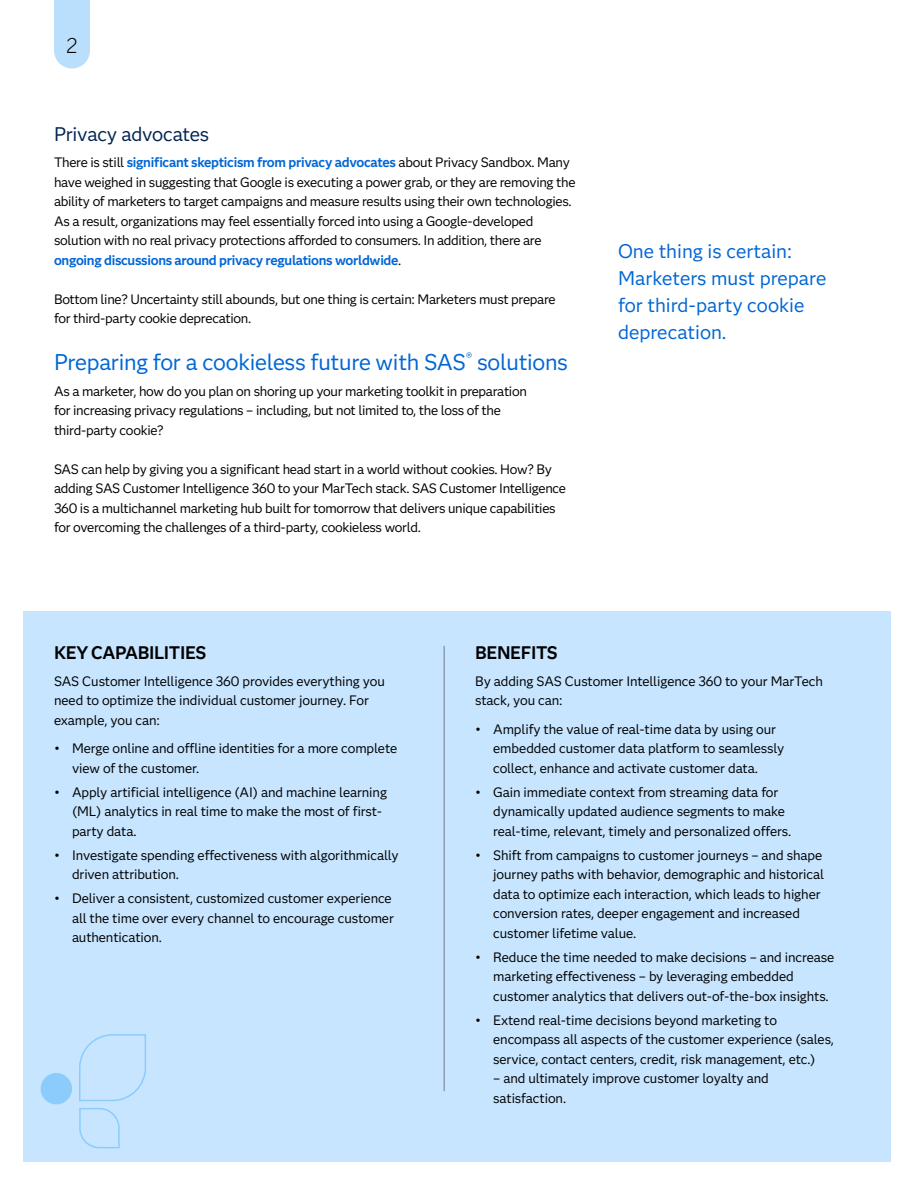
<style>
.page{position:relative;width:918px;height:1188px;background:#fff}
.page>*{position:absolute;margin:0;border:0;box-sizing:border-box;transform-origin:0 0}
.Subhead-1{font:22.5px "Anova";letter-spacing:-.01em;color:#0066d5}
.t1{font:300 21px "Anova";color:#000}
.t2{font:19.5px/27px "Anova";color:#0066d5}
.Subhead-2{font:19.5px "Anova";letter-spacing:-.01em;color:#002454}
.Body{font:700 18px "Anova";letter-spacing:-.02em;color:#000}
.Body-2{font:13.5px/19.5px "Anova";letter-spacing:-.015em;color:#000}
.Body_Before_bullet{font:13.5px/19.5px "Anova";letter-spacing:-.005em;color:#000}
.s1{font-weight:700;color:#0066d5}
</style>
<div class="page">
<div style="left:54px;top:0;width:36px;height:68px;background:#badffd"></div>
<div style="left:23px;top:611px;width:868px;height:551px;background:#c7e5fe"></div>
<hr style="left:444px;top:646px;width:1px;height:445px;background:#7a889c">
<div style="left:41px;top:1073px;width:31px;height:31px;background:#8cccfd;border-radius:50%"></div>
<svg style="left:79px;top:1034px;width:67px;height:115px"></svg>
<h2 class="t1" style="left:66px;top:32px;width:13px">2</h2>
<h3 class="Subhead-2" style="left:54px;top:120px;width:157px">Privacy advocates</h3>
<p class="Body-2" style="left:54px;top:152px;width:523px">There is still <span class="s1">significant skepticism from privacy advocates</span> about Privacy Sandbox. Many have weighed in suggesting that Google is executing a power grab, or they are removing the ability of marketers to target campaigns and measure results using their own technologies.<br>As a result, organizations may feel essentially forced into using a Google-developed solution with no real privacy protections afforded to consumers. In addition, there are <span class="s1">ongoing discussions around privacy regulations worldwide</span>.</p>
<p class="Body-2" style="left:54px;top:289px;width:503px">Bottom line? Uncertainty still abounds, but one thing is certain: Marketers must prepare for third-party cookie deprecation.</p>
<h2 class="Subhead-1" style="left:54px;top:346px;width:516px">Preparing for a cookieless future with SAS<sup>®</sup> solutions</h2>
<p class="Body-2" style="left:54px;top:381px;width:474px">As a marketer, how do you plan on shoring up your marketing toolkit in preparation for increasing privacy regulations – including, but not limited to, the loss of the third-party cookie?</p>
<p class="Body-2" style="left:54px;top:459px;width:514px">SAS can help by giving you a significant head start in a world without cookies. How? By adding SAS Customer Intelligence 360 to your MarTech stack. SAS Customer Intelligence 360 is a multichannel marketing hub built for tomorrow that delivers unique capabilities for overcoming the challenges of a third-party, cookieless world.</p>
<h3 class="t2" style="left:618px;top:237px;width:210px">One thing is certain:<br>Marketers must prepare for third-party cookie deprecation.</h3>
<p class="Body" style="left:54px;top:640px;width:154px">KEY CAPABILITIES</p>
<p class="Body_Before_bullet" style="left:54px;top:670px;width:332px">SAS Customer Intelligence 360 provides everything you need to optimize the individual customer journey. For example, you can:</p>
<p class="Body-2" style="left:72px;top:738px;width:327px;text-indent:-18px">• Merge online and offline identities for a more complete view of the customer.</p>
<p class="Body-2" style="left:72px;top:781px;width:317px;text-indent:-18px">• Apply artificial intelligence (AI) and machine learning (ML) analytics in real time to make the most of first&shy;party data.</p>
<p class="Body-2" style="left:72px;top:844px;width:328px;text-indent:-18px">• Investigate spending effectiveness with algorithmically driven attribution.</p>
<p class="Body-2" style="left:72px;top:888px;width:323px;text-indent:-18px">• Deliver a consistent, customized customer experience all the time over every channel to encourage customer authentication.</p>
<p class="Body" style="left:475px;top:640px;width:84px">BENEFITS</p>
<p class="Body_Before_bullet" style="left:475px;top:670px;width:349px">By adding SAS Customer Intelligence 360 to your MarTech stack, you can:</p>
<p class="Body-2" style="left:493px;top:718px;width:293px;text-indent:-18px">• Amplify the value of real-time data by using our embedded customer data platform to seamlessly collect, enhance and activate customer data.</p>
<p class="Body-2" style="left:493px;top:781px;width:300px;text-indent:-18px">• Gain immediate context from streaming data for dynamically updated audience segments to make real-time, relevant, timely and personalized offers.</p>
<p class="Body-2" style="left:493px;top:844px;width:332px;text-indent:-18px">• Shift from campaigns to customer journeys – and shape journey paths with behavior, demographic and historical data to optimize each interaction, which leads to higher conversion rates, deeper engagement and increased customer lifetime value.</p>
<p class="Body-2" style="left:493px;top:946px;width:343px;text-indent:-18px">• Reduce the time needed to make decisions – and increase marketing effectiveness – by leveraging embedded customer analytics that delivers out-of-the-box insights.</p>
<p class="Body-2" style="left:493px;top:1009px;width:342px;text-indent:-18px">• Extend real-time decisions beyond marketing to encompass all aspects of the customer experience (sales, service, contact centers, credit, risk management, etc.)</p>
<p class="Body-2" style="left:493px;top:1068px;width:277px">– and ultimately improve customer loyalty and satisfaction.</p>
</div>
